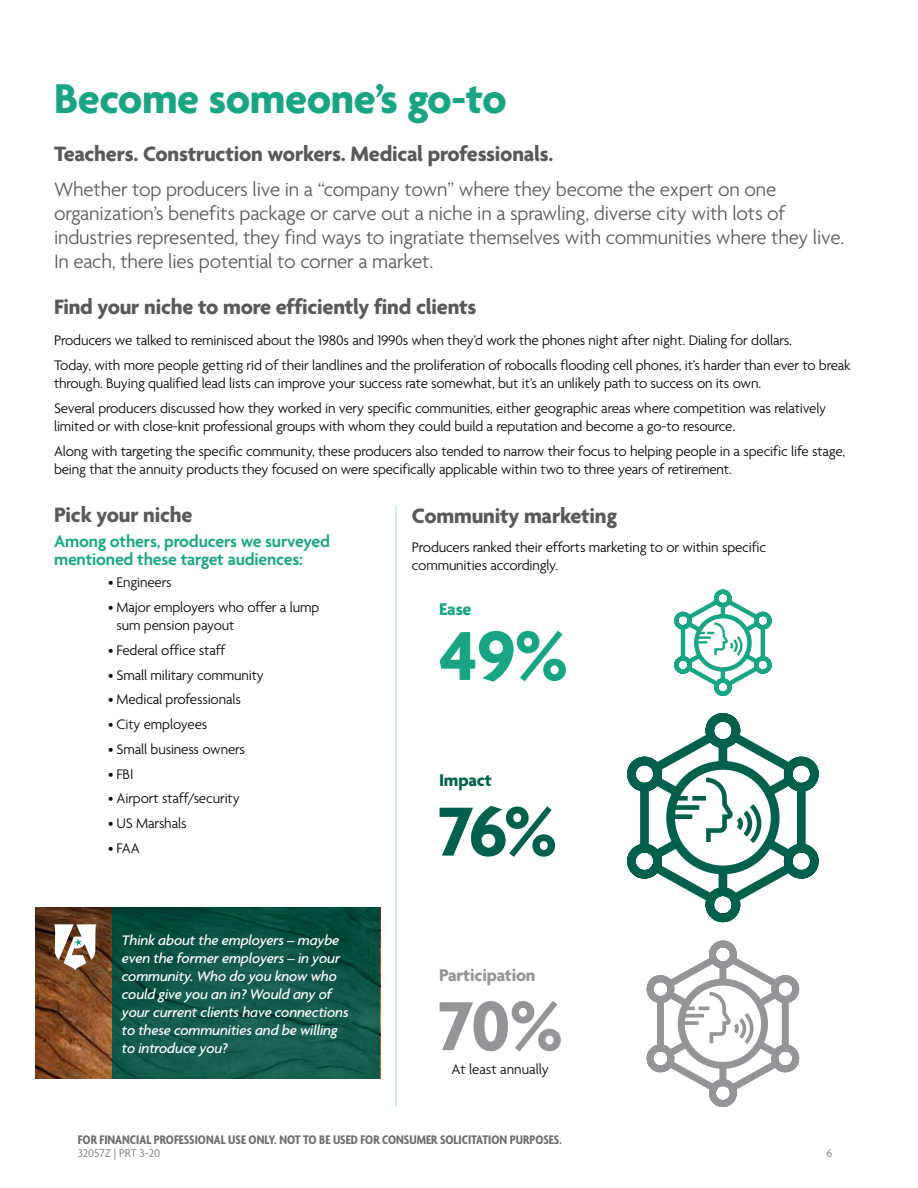
<style>
.page{position:relative;width:918px;height:1188px;background:#fff}
.page>*{position:absolute;margin:0;border:0;box-sizing:border-box;transform-origin:0 0}
.t1{font:700 75px "Agenda";color:#19a583}
.t2{font:700 75px "Agenda";color:#00604b}
.t3{font:700 75px "Agenda";color:#939598}
.t4{font:700 45px "Agenda";letter-spacing:-.01em;color:#19a583}
.t5{font:700 22.5px "Agenda";letter-spacing:-.01em;color:#58595b}
.t6{font:300 21px/24px "Agenda";letter-spacing:-.01em;color:#58595b}
.t7{font:700 18.3px "Agenda";letter-spacing:-.01em;color:#939598}
.t8{font:700 18.3px "Agenda";letter-spacing:-.01em;color:#00604b}
.t9{font:700 18.3px "Agenda";color:#19a583}
.t10{font:600 18px/18px "Agenda";letter-spacing:-.01em;color:#19a583}
.t11{font:300 15px/24.8px "Agenda";letter-spacing:-.01em;color:#000}
.t12{font:italic 500 15px/18px "Agenda";letter-spacing:-.01em;color:#fff}
.t13{font:700 condensed 13.5px "Agenda";color:#6d6e71}
.t14{font:300 12px "Agenda";color:#6d6e71}
</style>
<div class="page">
<svg style="left:646px;top:940px;width:154px;height:167px"></svg>
<svg style="left:627px;top:713px;width:192px;height:210px"></svg>
<img style="left:36px;top:907px;width:76px;height:171px">
<svg style="left:112px;top:907px;width:268px;height:171px;background:#0e5546"></svg>
<svg style="left:45px;top:924px;width:56px;height:47px"></svg>
<hr style="left:395px;top:505px;width:2px;height:602px;background:#19a583">
<svg style="left:674px;top:589px;width:98px;height:108px"></svg>
<h2 class="t4" style="left:54px;top:75px;width:454px">Become someone’s go-to</h2>
<h3 class="t5" style="left:54px;top:142px;width:501px">Teachers. Construction workers. Medical professionals.</h3>
<p class="t6" style="left:54px;top:179px;width:792px">Whether top producers live in a “company town” where they become the expert on one organization’s benefits package or carve out a niche in a sprawling, diverse city with lots of industries represented, they find ways to ingratiate themselves with communities where they live.<br>In each, there lies potential to corner a market.</p>
<h3 class="t5" style="left:54px;top:295px;width:424px">Find your niche to more efficiently find clients</h3>
<p class="t11" style="left:54px;top:329px;width:798px">Producers we talked to reminisced about the 1980s and 1990s when they’d work the phones night after night. Dialing for dollars.<br>Today, with more people getting rid of their landlines and the proliferation of robocalls flooding cell phones, it’s harder than ever to break</p>
<p class="t11" style="left:54px;top:372px;width:774px">through. Buying qualified lead lists can improve your success rate somewhat, but it’s an unlikely path to success on its own.<br>Several producers discussed how they worked in very specific communities, either geographic areas where competition was relatively</p>
<p class="t11" style="left:54px;top:415px;width:793px">limited or with close-knit professional groups with whom they could build a reputation and become a go-to resource.<br>Along with targeting the specific community, these producers also tended to narrow their focus to helping people in a specific life stage,</p>
<p class="t11" style="left:54px;top:457px;width:680px">being that the annuity products they focused on were specifically applicable within two to three years of retirement.</p>
<h3 class="t5" style="left:54px;top:502px;width:140px">Pick your niche</h3>
<p class="t10" style="left:54px;top:533px;width:278px">Among others, producers we surveyed mentioned these target audiences:</p>
<p class="t11" style="left:108px;top:571px;width:65px">• Engineers</p>
<p class="t11" style="left:117px;top:599px;width:204px;line-height:18px;text-indent:-9px">• Major employers who offer a lump sum pension payout</p>
<p class="t11" style="left:108px;top:639px;width:119px">• Federal office staff</p>
<p class="t11" style="left:108px;top:663px;width:157px">• Small military community</p>
<p class="t11" style="left:108px;top:688px;width:134px">• Medical professionals</p>
<p class="t11" style="left:108px;top:713px;width:101px">• City employees</p>
<p class="t11" style="left:108px;top:738px;width:139px">• Small business owners</p>
<p class="t11" style="left:108px;top:762px;width:27px">• FBI</p>
<p class="t11" style="left:108px;top:787px;width:133px">• Airport staff/security</p>
<p class="t11" style="left:108px;top:812px;width:80px">• US Marshals</p>
<p class="t11" style="left:108px;top:837px;width:33px">• FAA</p>
<h3 class="t5" style="left:412px;top:504px;width:207px">Community marketing</h3>
<p class="t11" style="left:412px;top:539px;width:356px;line-height:18px">Producers ranked their efforts marketing to or within specific communities accordingly.</p>
<p class="t9" style="left:439px;top:599px;width:34px">Ease</p>
<h1 class="t1" style="left:439px;top:616px;width:131px">49%</h1>
<p class="t8" style="left:439px;top:770px;width:54px">Impact</p>
<h1 class="t2" style="left:439px;top:791px;width:120px">76%</h1>
<p class="t12" style="left:122px;top:931px;width:228px">Think about the employers – maybe even the former employers – in your community. Who do you know who could give you an in? Would any of your current clients have connections to these communities and be willing to introduce you?</p>
<p class="t7" style="left:439px;top:966px;width:98px">Participation</p>
<h1 class="t3" style="left:439px;top:986px;width:125px">70%</h1>
<p class="t11" style="left:451px;top:1058px;width:99px">At least annually</p>
<p class="t13" style="left:78px;top:1132px;width:486px">FOR FINANCIAL PROFESSIONAL USE ONLY. NOT TO BE USED FOR CONSUMER SOLICITATION PURPOSES.</p>
<p class="t14" style="left:78px;top:1147px;width:84px">32057Z | PRT 3-20</p>
<p class="t14" style="left:826px;top:1147px;width:7px">6</p>
</div>
